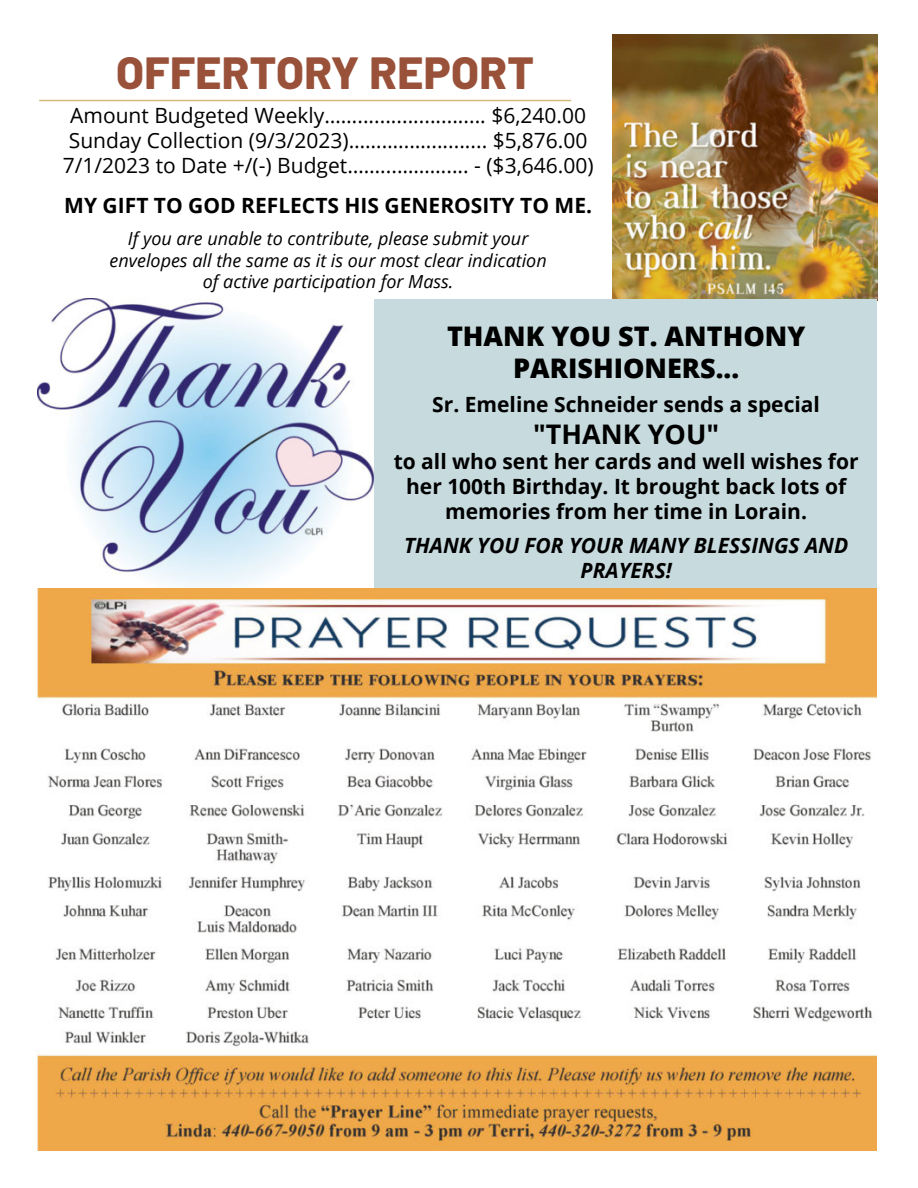
<style>
.page{position:relative;width:918px;height:1188px;background:#fff}
.page>*{position:absolute;margin:0;border:0;box-sizing:border-box;transform-origin:0 0}
.Page_Title_-_Left_43{font:800 45px "Barlow";letter-spacing:.01em;color:#995139}
.Body_Text_71a0c64b-7{font:800 27px/32.1px "Tbdykj Open Sans";color:#000;text-align:center}
.Body_Text_71a0c64b-7-2{font:700 27px "Kpmrsh Open Sans";color:#000}
.Body_Text_71a0c64b-7-3{font:21px "Open Sans";color:#000}
.Body_Text_71a0c64b-7-4{font:700 21px/25px "Kpmrsh Open Sans";color:#000;text-align:center}
.Body_Text_71a0c64b-7-5{font:italic 700 21px/25px "Open Sans";color:#000;text-align:center}
.Body_Text_71a0c64b-7-6{font:700 21px "Ktthpn Open Sans";color:#000}
.Body_Text_71a0c64b-7-7{font:italic 18px "Ndlwpf Open Sans";color:#000}
</style>
<div class="page">
<img style="left:613px;top:34px;width:265px;height:266px">
<div style="left:329px;top:299px;width:548px;height:289px;background:#c7dade"></div>
<hr style="left:39px;top:100px;width:532px;height:1px;background:#d4bb7d">
<img style="left:36px;top:588px;width:840px;height:563px">
<img style="left:37px;top:299px;width:337px;height:288px">
<p class="Page_Title_-_Left_43" style="left:116px;top:39px;width:420px">OFFERTORY REPORT</p>
<p class="Body_Text_71a0c64b-7-3" style="left:70px;top:101px;width:517px">Amount Budgeted Weekly……....................... $6,240.00</p>
<p class="Body_Text_71a0c64b-7-3" style="left:69px;top:126px;width:520px">Sunday Collection (9/3/2023)………..…........... $5,876.00</p>
<p class="Body_Text_71a0c64b-7-3" style="left:63px;top:151px;width:532px">7/1/2023 to Date +/(-) Budget……...……….... - ($3,646.00)</p>
<p class="Body_Text_71a0c64b-7-4" style="left:64px;top:192px;width:529px">MY GIFT TO GOD REFLECTS HIS GENEROSITY TO ME.</p>
<p class="Body_Text_71a0c64b-7-7" style="left:128px;top:226px;width:402px">If you are unable to contribute, please submit your</p>
<p class="Body_Text_71a0c64b-7-7" style="left:110px;top:248px;width:439px">envelopes all the same as it is our most clear indication</p>
<p class="Body_Text_71a0c64b-7-7" style="left:203px;top:269px;width:252px">of active participation for Mass.</p>
<p class="Body_Text_71a0c64b-7" style="left:447px;top:319px;width:360px">THANK YOU ST. ANTHONY<br>PARISHIONERS...</p>
<p class="Body_Text_71a0c64b-7-6" style="left:432px;top:390px;width:389px">Sr. Emeline Schneider sends a special</p>
<p class="Body_Text_71a0c64b-7-2" style="left:533px;top:416px;width:188px">"THANK YOU"</p>
<p class="Body_Text_71a0c64b-7-4" style="left:394px;top:449px;width:466px">to all who sent her cards and well wishes for her 100th Birthday. It brought back lots of memories from her time in Lorain.</p>
<p class="Body_Text_71a0c64b-7-5" style="left:404px;top:533px;width:446px">THANK YOU FOR YOUR MANY BLESSINGS AND<br>PRAYERS!</p>
</div>
